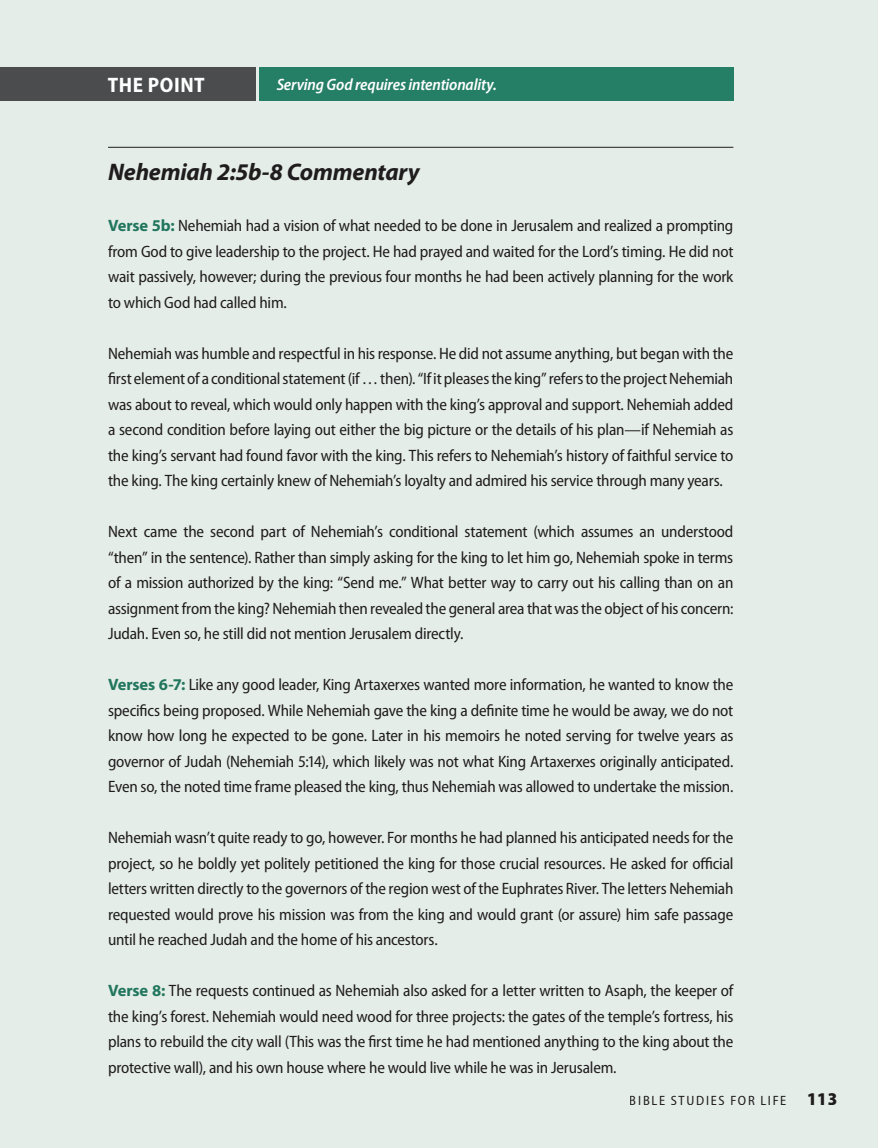
<style>
.page{position:relative;width:878px;height:1148px;background:#e5ede9}
.page>*{position:absolute;margin:0;border:0;box-sizing:border-box;transform-origin:0 0}
.t1{font:italic 700 24px "Myriad Pro";letter-spacing:-.01em;color:#231f20}
.t2{font:700 semi-condensed 21px "Myriad Pro";letter-spacing:.025em;color:#fff}
.t3{font:semi-condensed 16.5px/25.5px "Myriad Pro";letter-spacing:-.015em;color:#231f20;text-align:justify}
.t4{font:italic 600 semi-condensed 16.5px "Myriad Pro";letter-spacing:-.01em;color:#fff}
.t5{font:semi-condensed 13.5px "Myriad Pro";letter-spacing:.125em;color:#231f20}
.s1{font-weight:700;font-stretch:normal;color:#257f66}
.s2{font-weight:900;font-size:18px}
</style>
<div class="page">
<div style="left:259px;top:68px;width:474px;height:33px;background:#257f66"></div>
<hr style="left:108px;top:147px;width:625px;height:1px;background:#231f20">
<div style="left:0;top:68px;width:256px;height:33px;background:#4b4c4d"></div>
<p class="t2" style="left:108px;top:72px;width:98px">THE POINT</p>
<p class="t4" style="left:277px;top:75px;width:222px">Serving God requires intentionality.</p>
<h1 class="t1" style="left:108px;top:156px;width:313px">Nehemiah 2:5b-8 Commentary</h1>
<p class="t3" style="left:108px;top:212px;width:627px"><span class="s1">Verse 5b:</span> Nehemiah had a vision of what needed to be done in Jerusalem and realized a prompting from God to give leadership to the project. He had prayed and waited for the Lord’s timing. He did not wait passively, however; during the previous four months he had been actively planning for the work to which God had called him.</p>
<p class="t3" style="left:108px;top:340px;width:627px">Nehemiah was humble and respectful in his response. He did not assume anything, but began with the first element of a conditional statement (if … then). “If it pleases the king” refers to the project Nehemiah was about to reveal, which would only happen with the king’s approval and support. Nehemiah added a second condition before laying out either the big picture or the details of his plan—if Nehemiah as the king’s servant had found favor with the king. This refers to Nehemiah’s history of faithful service to the king. The king certainly knew of Nehemiah’s loyalty and admired his service through many years.</p>
<p class="t3" style="left:108px;top:518px;width:627px">Next came the second part of Nehemiah’s conditional statement (which assumes an understood “then” in the sentence). Rather than simply asking for the king to let him go, Nehemiah spoke in terms of a mission authorized by the king: “Send me.” What better way to carry out his calling than on an assignment from the king? Nehemiah then revealed the general area that was the object of his concern:<br>Judah. Even so, he still did not mention Jerusalem directly.</p>
<p class="t3" style="left:108px;top:671px;width:627px"><span class="s1">Verses 6-7:</span> Like any good leader, King Artaxerxes wanted more information, he wanted to know the specifics being proposed. While Nehemiah gave the king a definite time he would be away, we do not know how long he expected to be gone. Later in his memoirs he noted serving for twelve years as governor of Judah (Nehemiah 5:14), which likely was not what King Artaxerxes originally anticipated.<br>Even so, the noted time frame pleased the king, thus Nehemiah was allowed to undertake the mission.</p>
<p class="t3" style="left:108px;top:824px;width:627px">Nehemiah wasn’t quite ready to go, however. For months he had planned his anticipated needs for the project, so he boldly yet politely petitioned the king for those crucial resources. He asked for official letters written directly to the governors of the region west of the Euphrates River. The letters Nehemiah requested would prove his mission was from the king and would grant (or assure) him safe passage until he reached Judah and the home of his ancestors.</p>
<p class="t3" style="left:108px;top:977px;width:627px"><span class="s1">Verse 8:</span> The requests continued as Nehemiah also asked for a letter written to Asaph, the keeper of the king’s forest. Nehemiah would need wood for three projects: the gates of the temple’s fortress, his plans to rebuild the city wall (This was the first time he had mentioned anything to the king about the protective wall), and his own house where he would live while he was in Jerusalem.</p>
<p class="t5" style="left:629px;top:1092px;width:209px">BIBLE STUDIES FOR LIFE <span class="s2">113</span></p>
</div>
